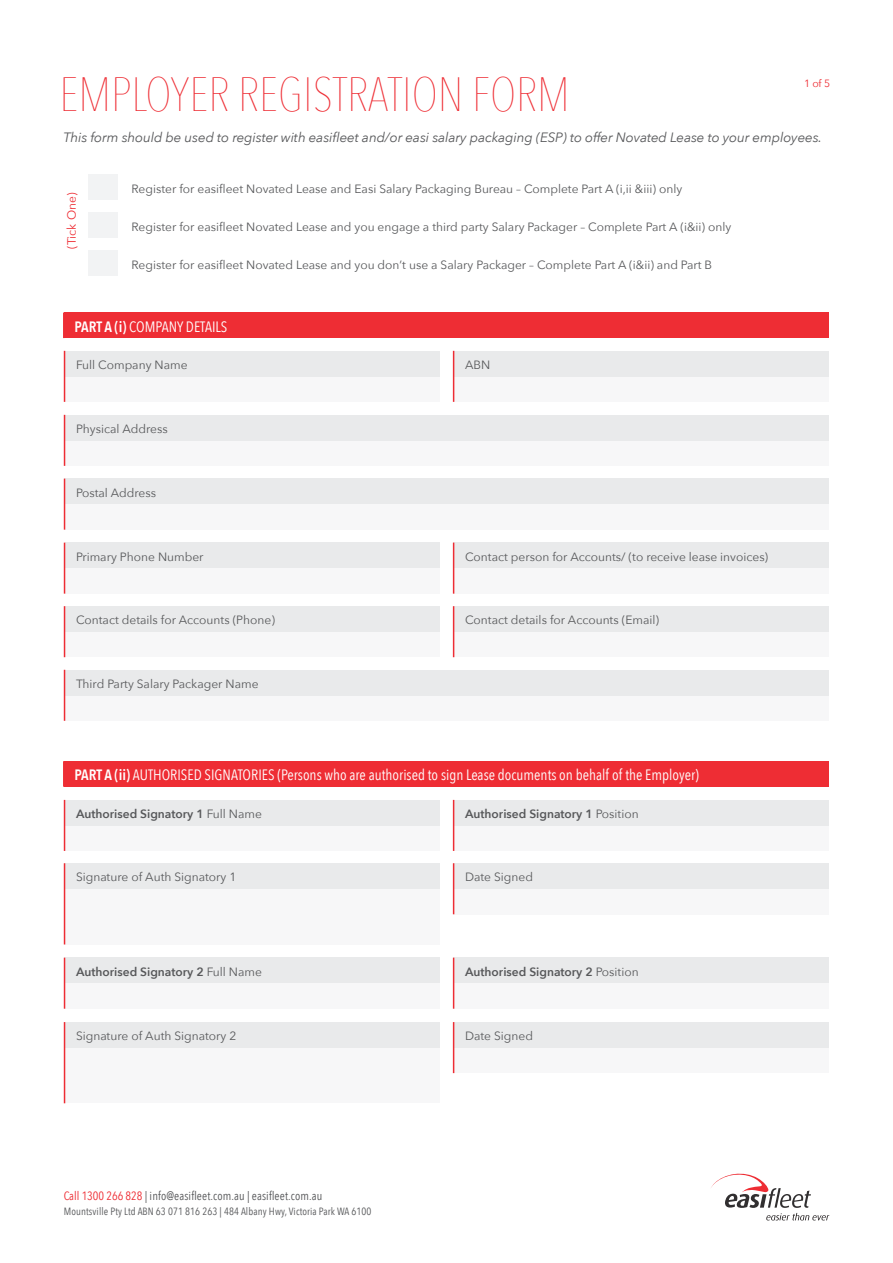
<style>
.page{position:relative;width:893px;height:1263px;background:#fff}
.page>*{position:absolute;margin:0;border:0;box-sizing:border-box;transform-origin:0 0}
.t1{font:200 48px "Avenir Next Condensed";color:#ee2d34}
.t2{font:15px "Avenir Next Condensed";color:#fff}
.t3{font:italic 13.5px "Avenir Next";letter-spacing:-.01em;color:#57585a}
.t4{font:12px "Avenir Next";color:#57585a}
.t5{font:600 12px "Avenir Next";color:#57585a}
.t6{font:12px "Avenir Next Condensed";letter-spacing:.01em;color:#57585a}
.t7{font:12px "Avenir Next";color:#ee2d34}
.t8{font:10.5px "Avenir Next Condensed";letter-spacing:.01em;color:#57585a}
.t9{font:10.5px "Avenir Next";color:#ee2d34}
.s1{font-weight:600}
.s2{font-weight:400}
.s3{color:#ee2d34}
</style>
<div class="page">
<svg style="left:711px;top:1173px;width:118px;height:47px"></svg>
<div style="left:65px;top:376px;width:375px;height:26px;background:#f7f7f8"></div>
<div style="left:65px;top:825px;width:375px;height:26px;background:#f7f7f8"></div>
<div style="left:65px;top:983px;width:375px;height:26px;background:#f7f7f8"></div>
<div style="left:65px;top:889px;width:375px;height:55px;background:#f7f7f8"></div>
<div style="left:65px;top:1047px;width:375px;height:56px;background:#f7f7f8"></div>
<div style="left:454px;top:889px;width:375px;height:25px;background:#f7f7f8"></div>
<div style="left:454px;top:1047px;width:375px;height:26px;background:#f7f7f8"></div>
<div style="left:454px;top:825px;width:375px;height:26px;background:#f7f7f8"></div>
<div style="left:454px;top:983px;width:375px;height:26px;background:#f7f7f8"></div>
<div style="left:454px;top:376px;width:375px;height:26px;background:#f7f7f8"></div>
<div style="left:65px;top:440px;width:764px;height:26px;background:#f7f7f8"></div>
<div style="left:65px;top:504px;width:764px;height:26px;background:#f7f7f8"></div>
<div style="left:65px;top:568px;width:375px;height:26px;background:#f7f7f8"></div>
<div style="left:454px;top:568px;width:375px;height:26px;background:#f7f7f8"></div>
<div style="left:65px;top:632px;width:375px;height:25px;background:#f7f7f8"></div>
<div style="left:454px;top:632px;width:375px;height:25px;background:#f7f7f8"></div>
<div style="left:65px;top:695px;width:764px;height:26px;background:#f7f7f8"></div>
<div style="left:65px;top:351px;width:375px;height:25px;background:#e9eaeb"></div>
<div style="left:65px;top:800px;width:375px;height:25px;background:#e9eaeb"></div>
<div style="left:65px;top:958px;width:375px;height:25px;background:#e9eaeb"></div>
<div style="left:65px;top:863px;width:375px;height:26px;background:#e9eaeb"></div>
<div style="left:65px;top:1022px;width:375px;height:25px;background:#e9eaeb"></div>
<div style="left:454px;top:863px;width:375px;height:26px;background:#e9eaeb"></div>
<div style="left:454px;top:1022px;width:375px;height:25px;background:#e9eaeb"></div>
<div style="left:454px;top:800px;width:375px;height:25px;background:#e9eaeb"></div>
<div style="left:454px;top:958px;width:375px;height:25px;background:#e9eaeb"></div>
<div style="left:454px;top:351px;width:375px;height:25px;background:#e9eaeb"></div>
<div style="left:65px;top:415px;width:764px;height:25px;background:#e9eaeb"></div>
<div style="left:65px;top:479px;width:764px;height:25px;background:#e9eaeb"></div>
<div style="left:65px;top:543px;width:375px;height:25px;background:#e9eaeb"></div>
<div style="left:454px;top:543px;width:375px;height:25px;background:#e9eaeb"></div>
<div style="left:65px;top:606px;width:375px;height:26px;background:#e9eaeb"></div>
<div style="left:454px;top:606px;width:375px;height:26px;background:#e9eaeb"></div>
<div style="left:65px;top:670px;width:764px;height:25px;background:#e9eaeb"></div>
<hr style="left:64px;top:351px;width:1px;height:51px;background:#ee2d34">
<hr style="left:64px;top:800px;width:1px;height:51px;background:#ee2d34">
<hr style="left:64px;top:958px;width:1px;height:51px;background:#ee2d34">
<hr style="left:64px;top:863px;width:1px;height:81px;background:#ee2d34">
<hr style="left:64px;top:1022px;width:1px;height:81px;background:#ee2d34">
<hr style="left:453px;top:863px;width:1px;height:51px;background:#ee2d34">
<hr style="left:453px;top:1022px;width:1px;height:51px;background:#ee2d34">
<hr style="left:453px;top:800px;width:1px;height:51px;background:#ee2d34">
<hr style="left:453px;top:958px;width:1px;height:51px;background:#ee2d34">
<hr style="left:453px;top:351px;width:1px;height:51px;background:#ee2d34">
<hr style="left:64px;top:415px;width:1px;height:51px;background:#ee2d34">
<hr style="left:64px;top:479px;width:1px;height:51px;background:#ee2d34">
<hr style="left:64px;top:543px;width:1px;height:51px;background:#ee2d34">
<hr style="left:453px;top:543px;width:1px;height:51px;background:#ee2d34">
<hr style="left:64px;top:606px;width:1px;height:51px;background:#ee2d34">
<hr style="left:453px;top:606px;width:1px;height:51px;background:#ee2d34">
<hr style="left:64px;top:670px;width:1px;height:51px;background:#ee2d34">
<div style="left:88px;top:174px;width:30px;height:26px;background:#f2f3f4"></div>
<div style="left:88px;top:212px;width:30px;height:26px;background:#f2f3f4"></div>
<div style="left:88px;top:250px;width:30px;height:25px;background:#f2f3f4"></div>
<div style="left:64px;top:313px;width:764px;height:25px;background:#ee2d34"></div>
<div style="left:64px;top:761px;width:764px;height:26px;background:#ee2d34"></div>
<hr style="left:63px;top:313px;width:2px;height:25px;background:#ee2d34">
<hr style="left:63px;top:761px;width:2px;height:26px;background:#ee2d34">
<h1 class="t1" style="left:60px;top:65px;width:512px">EMPLOYER REGISTRATION FORM</h1>
<p class="t9" style="left:804px;top:75px;width:28px">1 of 5</p>
<p class="t3" style="left:63px;top:126px;width:760px">This form should be used to register with easifleet and/or easi salary packaging (ESP) to offer Novated Lease to your employees.</p>
<p class="t4" style="left:132px;top:179px;width:552px">Register for easifleet Novated Lease and Easi Salary Packaging Bureau – Complete Part A (i,ii &amp;iii) only</p>
<p class="t7" style="left:61px;top:249px;width:58px;rotate:-90deg">(Tick One)</p>
<p class="t4" style="left:132px;top:217px;width:601px">Register for easifleet Novated Lease and you engage a third party Salary Packager – Complete Part A (i&amp;ii) only</p>
<p class="t4" style="left:132px;top:254px;width:582px">Register for easifleet Novated Lease and you don’t use a Salary Packager – Complete Part A (i&amp;ii) and Part B</p>
<p class="t2" style="left:74px;top:314px;width:155px"><span class="s1">PART A (i)</span> COMPANY DETAILS</p>
<p class="t4" style="left:76px;top:354px;width:113px">Full Company Name</p>
<p class="t4" style="left:76px;top:418px;width:93px">Physical Address</p>
<p class="t4" style="left:76px;top:482px;width:82px">Postal Address</p>
<p class="t4" style="left:465px;top:354px;width:27px">ABN</p>
<p class="t4" style="left:76px;top:546px;width:129px">Primary Phone Number</p>
<p class="t4" style="left:465px;top:546px;width:305px">Contact person for Accounts/ (to receive lease invoices)</p>
<p class="t4" style="left:76px;top:610px;width:200px">Contact details for Accounts (Phone)</p>
<p class="t4" style="left:465px;top:610px;width:196px">Contact details for Accounts (Email)</p>
<p class="t4" style="left:76px;top:673px;width:184px">Third Party Salary Packager Name</p>
<p class="t2" style="left:74px;top:762px;width:626px"><span class="s1">PART A (ii)</span> AUTHORISED SIGNATORIES (Persons who are authorised to sign Lease documents on behalf of the Employer)</p>
<p class="t5" style="left:76px;top:803px;width:187px">Authorised Signatory 1 <span class="s2">Full Name</span></p>
<p class="t5" style="left:465px;top:803px;width:175px">Authorised Signatory 1 <span class="s2">Position</span></p>
<p class="t4" style="left:76px;top:867px;width:162px">Signature of Auth Signatory 1</p>
<p class="t4" style="left:465px;top:867px;width:69px">Date Signed</p>
<p class="t5" style="left:76px;top:961px;width:187px">Authorised Signatory 2 <span class="s2">Full Name</span></p>
<p class="t5" style="left:465px;top:961px;width:175px">Authorised Signatory 2 <span class="s2">Position</span></p>
<p class="t4" style="left:76px;top:1026px;width:162px">Signature of Auth Signatory 2</p>
<p class="t4" style="left:465px;top:1026px;width:69px">Date Signed</p>
<p class="t6" style="left:64px;top:1186px;width:260px"><span class="s3">Call 1300 266 828</span> | info@easifleet.com.au | easifleet.com.au</p>
<p class="t8" style="left:64px;top:1203px;width:309px">Mountsville Pty Ltd ABN 63 071 816 263 | 484 Albany Hwy, Victoria Park WA 6100</p>
</div>
